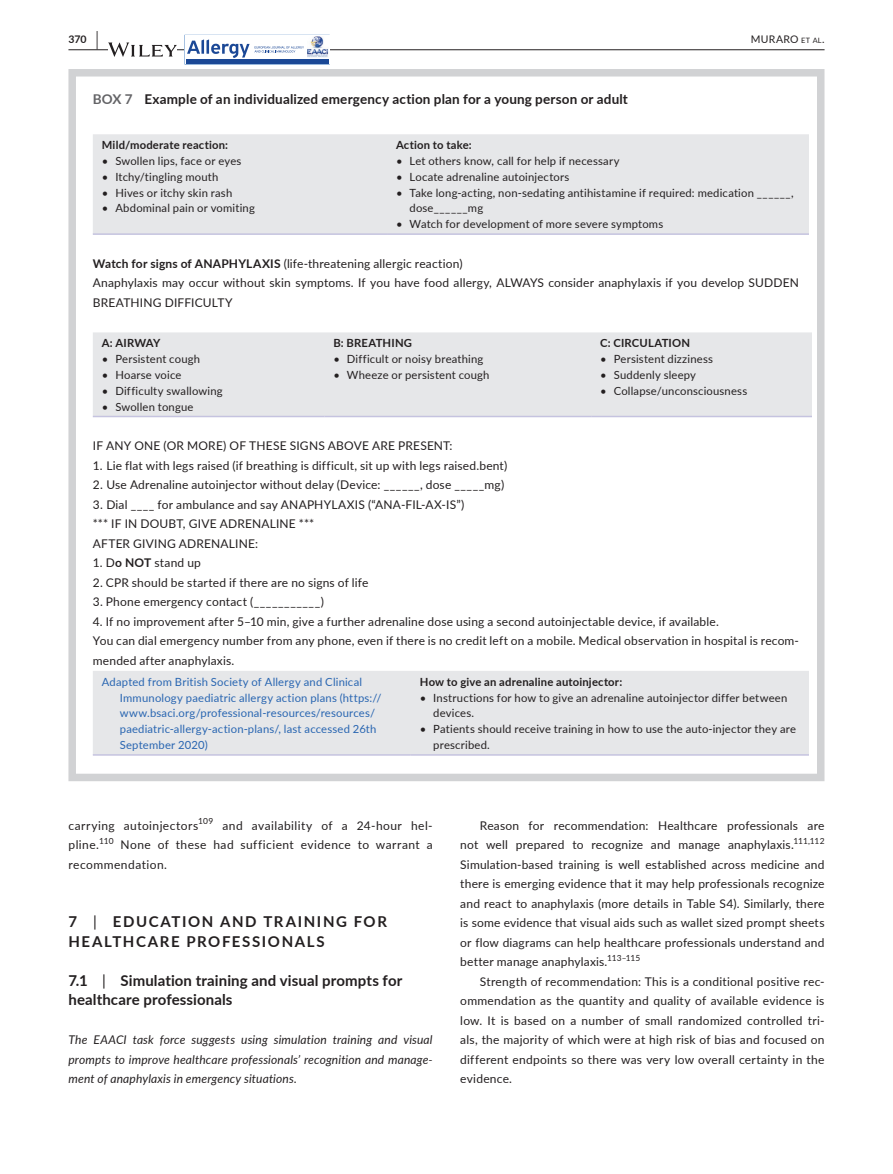
<style>
.page{position:relative;width:893px;height:1174px;background:#fff}
.page>*{position:absolute;margin:0;border:0;box-sizing:border-box;transform-origin:0 0}
.t1{font:700 15px/19.5px "Lato";letter-spacing:.01em;color:#231f20}
.t2{font:700 15px/19.5px "Lato";letter-spacing:.11em;color:#231f20}
.t3{font:700 13.5px "Lato";letter-spacing:.01em;color:#231f20}
.t4{font:12px/19.5px "Lato";letter-spacing:.015em;color:#231f20}
.t5{font:italic 12px/19.5px "Lato";letter-spacing:.015em;color:#231f20;text-align:justify}
.t6{font:12px/19.5px "Lato";letter-spacing:.04em;color:#231f20}
.t7{font:12px "Lato";letter-spacing:.035em;color:#231f20}
.t8{font:11.25px/15.8px "Lato";letter-spacing:.015em;color:#231f20}
.t9{font:11.25px/15.8px "Lato";letter-spacing:.015em;color:#2865b1}
.t10{font:700 11.25px "Lato";letter-spacing:.02em;color:#231f20}
.t11{font:10.5px "Lato";letter-spacing:.02em;color:#231f20}
.t12{font:700 10.5px "Lato";color:#231f20}
.t13{font:8.4px "Lato";letter-spacing:.01em;color:#231f20}
.s1{font-size:19.5px}
.s2{font-size:7.35px}
.s3{color:#636366}
.s4{font-weight:700}
.s5{font-weight:400}
.s6{font-style:normal}
</style>
<div class="page">
<hr style="left:68px;top:49px;width:756px;height:1px;background:#231f20">
<svg style="left:108px;top:42px;width:69px;height:15px"></svg>
<svg style="left:185px;top:39px;width:145px;height:26px"></svg>
<div style="left:186px;top:59px;width:142px;height:5px;background:#1b4896"></div>
<img style="left:307px;top:36px;width:22px;height:22px">
<div style="left:93px;top:134px;width:716px;height:99px;background:#e6e7e9"></div>
<hr style="left:93px;top:233px;width:294px;height:2px;background:#c5c3df">
<hr style="left:387px;top:233px;width:422px;height:2px;background:#c5c3df">
<div style="left:93px;top:332px;width:719px;height:84px;background:#e6e7e9"></div>
<hr style="left:93px;top:416px;width:231px;height:1px;background:#c5c3df">
<hr style="left:324px;top:416px;width:267px;height:1px;background:#c5c3df">
<hr style="left:591px;top:416px;width:221px;height:1px;background:#c5c3df">
<div style="left:93px;top:671px;width:716px;height:83px;background:#e6e7e9"></div>
<hr style="left:93px;top:754px;width:318px;height:1px;background:#c5c3df">
<hr style="left:411px;top:754px;width:398px;height:1px;background:#c5c3df">
<div style="left:68px;top:69px;width:756px;height:712px;border:8px solid #d1d2d4"></div>
<p class="t12" style="left:68px;top:31px;width:31px">370 <span class="s1">|</span></p>
<p class="t11" style="left:751px;top:31px;width:75px">MURARO <span class="s2">et al</span>.</p>
<p class="t3" style="left:93px;top:89px;width:537px"><span class="s3">BOX 7</span> Example of an individualized emergency action plan for a young person or adult</p>
<p class="t10" style="left:102px;top:137px;width:128px">Mild/moderate reaction:</p>
<p class="t8" style="left:102px;top:153px;width:141px">• Swollen lips, face or eyes</p>
<p class="t8" style="left:102px;top:168px;width:118px">• Itchy/tingling mouth</p>
<p class="t8" style="left:102px;top:184px;width:132px">• Hives or itchy skin rash</p>
<p class="t8" style="left:102px;top:200px;width:155px">• Abdominal pain or vomiting</p>
<p class="t10" style="left:396px;top:137px;width:77px">Action to take:</p>
<p class="t8" style="left:396px;top:153px;width:225px">• Let others know, call for help if necessary</p>
<p class="t8" style="left:396px;top:168px;width:175px">• Locate adrenaline autoinjectors</p>
<p class="t8" style="left:409px;top:184px;width:386px;text-indent:-14px">• Take long-acting, non-sedating antihistamine if required: medication ______, dose______mg</p>
<p class="t8" style="left:396px;top:216px;width:269px">• Watch for development of more severe symptoms</p>
<p class="t4" style="left:93px;top:253px;width:708px"><span class="s4">Watch for signs of ANAPHYLAXIS</span> (life-threatening allergic reaction)<br>Anaphylaxis may occur without skin symptoms. If you have food allergy, ALWAYS consider anaphylaxis if you develop SUDDEN<br>BREATHING DIFFICULTY</p>
<p class="t10" style="left:102px;top:335px;width:60px">A: AIRWAY</p>
<p class="t8" style="left:102px;top:351px;width:100px">• Persistent cough</p>
<p class="t8" style="left:102px;top:366px;width:81px">• Hoarse voice</p>
<p class="t8" style="left:102px;top:382px;width:122px">• Difficulty swallowing</p>
<p class="t8" style="left:102px;top:398px;width:93px">• Swollen tongue</p>
<p class="t10" style="left:333px;top:335px;width:80px">B: BREATHING</p>
<p class="t8" style="left:333px;top:351px;width:152px">• Difficult or noisy breathing</p>
<p class="t8" style="left:333px;top:366px;width:158px">• Wheeze or persistent cough</p>
<p class="t10" style="left:600px;top:335px;width:91px">C: CIRCULATION</p>
<p class="t8" style="left:600px;top:351px;width:114px">• Persistent dizziness</p>
<p class="t8" style="left:600px;top:366px;width:97px">• Suddenly sleepy</p>
<p class="t8" style="left:600px;top:382px;width:149px">• Collapse/unconsciousness</p>
<p class="t4" style="left:93px;top:435px;width:361px">IF ANY ONE (OR MORE) OF THESE SIGNS ABOVE ARE PRESENT:</p>
<p class="t4" style="left:93px;top:455px;width:416px">1. Lie flat with legs raised (if breathing is difficult, sit up with legs raised.bent)</p>
<p class="t4" style="left:93px;top:474px;width:413px">2. Use Adrenaline autoinjector without delay (Device: ______, dose _____mg)</p>
<p class="t4" style="left:93px;top:494px;width:373px">3. Dial ____ for ambulance and say ANAPHYLAXIS (“ANA-FIL-AX-IS”) *** IF IN DOUBT, GIVE ADRENALINE ***<br>AFTER GIVING ADRENALINE:</p>
<p class="t4" style="left:93px;top:552px;width:110px">1. D<span class="s4">o NOT</span> stand up</p>
<p class="t4" style="left:93px;top:572px;width:277px">2. CPR should be started if there are no signs of life</p>
<p class="t4" style="left:93px;top:591px;width:233px">3. Phone emergency contact (___________)</p>
<p class="t4" style="left:93px;top:611px;width:708px">4. If no improvement after 5–10 min, give a further adrenaline dose using a second autoinjectable device, if available.<br>You can dial emergency number from any phone, even if there is no credit left on a mobile. Medical observation in hospital is recom&shy;mended after anaphylaxis.</p>
<p class="t9" style="left:120px;top:673px;width:263px;text-indent:-18px">Adapted from British Society of Allergy and Clinical Immunology paediatric allergy action plans (https:// www.bsaci.org/professional-resources/resources/ paediatric-allergy-action-plans/, last accessed 26th September 2020)</p>
<p class="t10" style="left:420px;top:673px;width:204px">How to give an adrenaline autoinjector:</p>
<p class="t8" style="left:433px;top:689px;width:355px;text-indent:-14px">• Instructions for how to give an adrenaline autoinjector differ between devices.</p>
<p class="t8" style="left:433px;top:720px;width:364px;text-indent:-14px">• Patients should receive training in how to use the auto-injector they are prescribed.</p>
<p class="t6" style="left:68px;top:815px;width:131px">carrying autoinjectors</p>
<p class="t13" style="left:198px;top:815px;width:17px">109</p>
<p class="t7" style="left:222px;top:817px;width:212px">and availability of a 24-hour hel-</p>
<p class="t4" style="left:68px;top:834px;width:32px">pline.</p>
<p class="t13" style="left:99px;top:835px;width:16px">110</p>
<p class="t6" style="left:68px;top:834px;width:366px;text-indent:52px">None of these had sufficient evidence to warrant a recommendation.</p>
<p class="t2" style="left:68px;top:911px;width:320px">7 <span class="s5">|</span> EDUCATION AND TRAINING FOR<br>HEALTHCARE PROFESSIONALS</p>
<p class="t1" style="left:68px;top:970px;width:335px">7.1 <span class="s5">|</span> Simulation training and visual prompts for healthcare professionals</p>
<p class="t5" style="left:68px;top:1029px;width:366px">The EAACI task force suggests using simulation training and visual prompts to improve healthcare professionals’ recognition and manage&shy;ment of anaphylaxis in emergency situations<span class="s6">.</span></p>
<p class="t4" style="left:460px;top:815px;width:366px;text-align:justify;text-indent:20px">Reason for recommendation: Healthcare professionals are not well prepared to recognize and manage anaphylaxis.<sup>111,112<br></sup>Simulation-based training is well established across medicine and there is emerging evidence that it may help professionals recognize and react to anaphylaxis (more details in Table S4). Similarly, there is some evidence that visual aids such as wallet sized prompt sheets or flow diagrams can help healthcare professionals understand and better manage anaphylaxis.</p>
<p class="t13" style="left:607px;top:952px;width:35px">113–115</p>
<p class="t4" style="left:460px;top:971px;width:366px;text-align:justify;text-indent:20px">Strength of recommendation: This is a conditional positive rec&shy;ommendation as the quantity and quality of available evidence is low. It is based on a number of small randomized controlled tri&shy;als, the majority of which were at high risk of bias and focused on different endpoints so there was very low overall certainty in the evidence.</p>
</div>
